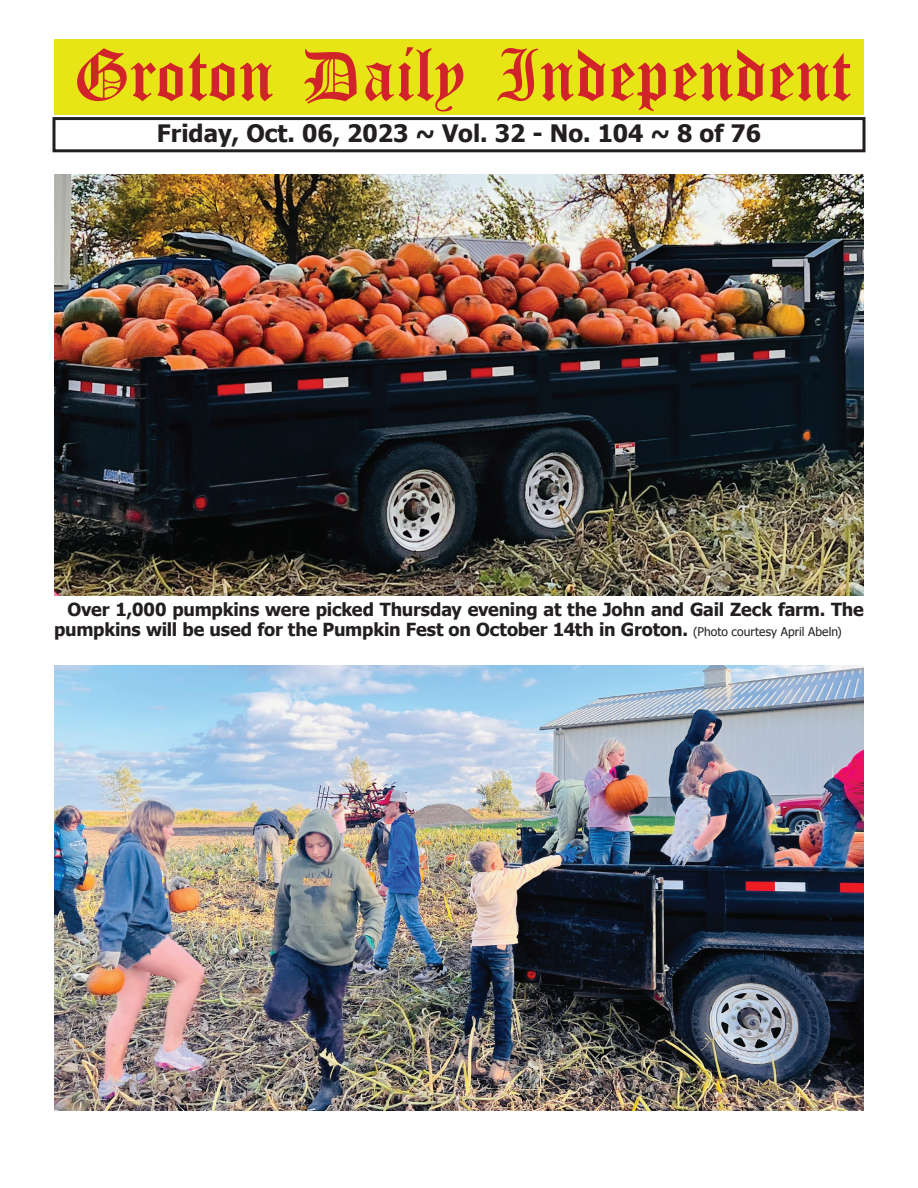
<style>
.page{position:relative;width:918px;height:1188px;background:#fff}
.page>*{position:absolute;margin:0;border:0;box-sizing:border-box;transform-origin:0 0}
.t1{font:54px "Old English Five";color:#d1232a}
.t2{font:700 24px "Tahoma";color:#231f20}
.t3{font:700 18px/19.5px "Tahoma";letter-spacing:-.01em;color:#231f20}
.s1{font-weight:400;font-size:12px}
</style>
<div class="page">
<div style="left:52px;top:117px;width:814px;height:35px;border:3px solid #231f20"></div>
<div style="left:54px;top:40px;width:810px;height:75px;background:#e7e515"></div>
<img style="left:54px;top:175px;width:810px;height:420px">
<img style="left:54px;top:665px;width:810px;height:446px">
<h1 class="t1" style="left:73px;top:50px;width:779px">Groton Daily Independent</h1>
<h2 class="t2" style="left:157px;top:116px;width:606px">Friday, Oct. 06, 2023 ~ Vol. 32 - No. 104 ~ 8 of 76</h2>
<p class="t3" style="left:54px;top:599px;width:812px;text-indent:14px">Over 1,000 pumpkins were picked Thursday evening at the John and Gail Zeck farm. The pumpkins will be used for the Pumpkin Fest on October 14th in Groton. <span class="s1">(Photo courtesy April Abeln)</span></p>
</div>
